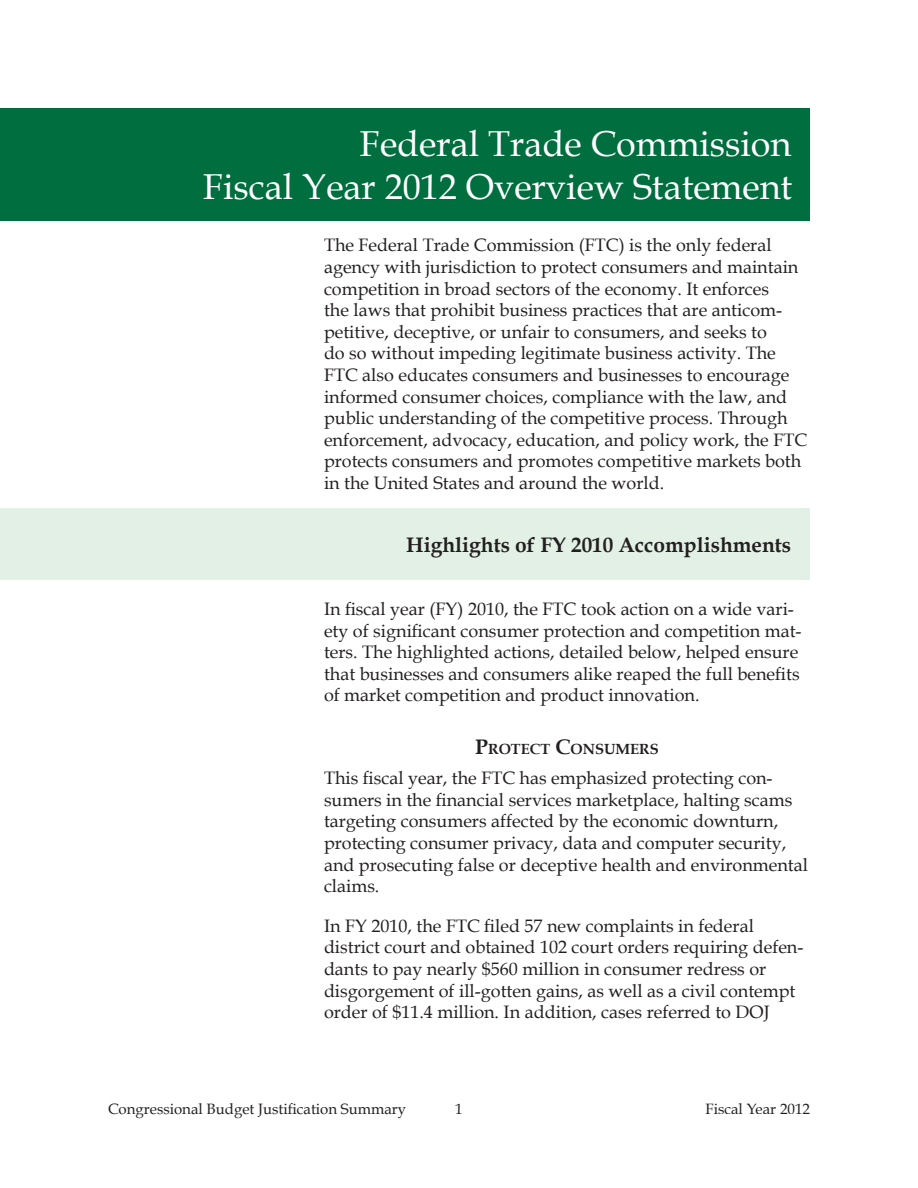
<style>
.page{position:relative;width:918px;height:1188px;background:#fff}
.page>*{position:absolute;margin:0;border:0;box-sizing:border-box;transform-origin:0 0}
.section_title{font:36px/43.2px "Book Antiqua";color:#fff;text-align:right}
.subhead_-_major{font:700 21px "Book Antiqua";color:#231f20}
.body_text{font:18px/21.6px "Book Antiqua";color:#231f20}
.t1{font:15px "Book Antiqua";color:#231f20}
.head2-center{font:700 14.7px "Book Antiqua";color:#231f20}
.s1{font-size:21px}
</style>
<div class="page">
<div style="left:0;top:108px;width:810px;height:112px;background:#006e3f"></div>
<div style="left:0;top:508px;width:810px;height:72px;background:#e2f0e5"></div>
<p class="section_title" style="left:203px;top:121px;width:591px">Federal Trade Commission<br>Fiscal Year 2012 Overview Statement</p>
<p class="body_text" style="left:324px;top:234px;width:485px">The Federal Trade Commission (FTC) is the only federal agency with jurisdiction to protect consumers and maintain competition in broad sectors of the economy. It enforces<br>the laws that prohibit business practices that are anticom&shy;petitive, deceptive, or unfair to consumers, and seeks to<br>do so without impeding legitimate business activity. The FTC also educates consumers and businesses to encourage informed consumer choices, compliance with the law, and public understanding of the competitive process. Through enforcement, advocacy, education, and policy work, the FTC protects consumers and promotes competitive markets both in the United States and around the world.</p>
<p class="subhead_-_major" style="left:406px;top:531px;width:386px">Highlights of FY 2010 Accomplishments</p>
<p class="body_text" style="left:324px;top:598px;width:479px">In fiscal year (FY) 2010, the FTC took action on a wide vari&shy;ety of significant consumer protection and competition mat&shy;ters. The highlighted actions, detailed below, helped ensure that businesses and consumers alike reaped the full benefits of market competition and product innovation.</p>
<p class="head2-center" style="left:475px;top:739px;width:185px"><span class="s1">P</span>ROTECT <span class="s1">C</span>ONSUMERS</p>
<p class="body_text" style="left:324px;top:767px;width:485px">This fiscal year, the FTC has emphasized protecting con&shy;sumers in the financial services marketplace, halting scams targeting consumers affected by the economic downturn, protecting consumer privacy, data and computer security, and prosecuting false or deceptive health and environmental claims.</p>
<p class="body_text" style="left:324px;top:915px;width:481px">In FY 2010, the FTC filed 57 new complaints in federal district court and obtained 102 court orders requiring defen&shy;dants to pay nearly $560 million in consumer redress or disgorgement of ill-gotten gains, as well as a civil contempt order of $11.4 million. In addition, cases referred to DOJ</p>
<p class="t1" style="left:108px;top:1099px;width:300px">Congressional Budget Justification Summary</p>
<p class="t1" style="left:455px;top:1099px;width:9px">1</p>
<p class="t1" style="left:705px;top:1098px;width:106px">Fiscal Year 2012</p>
</div>
